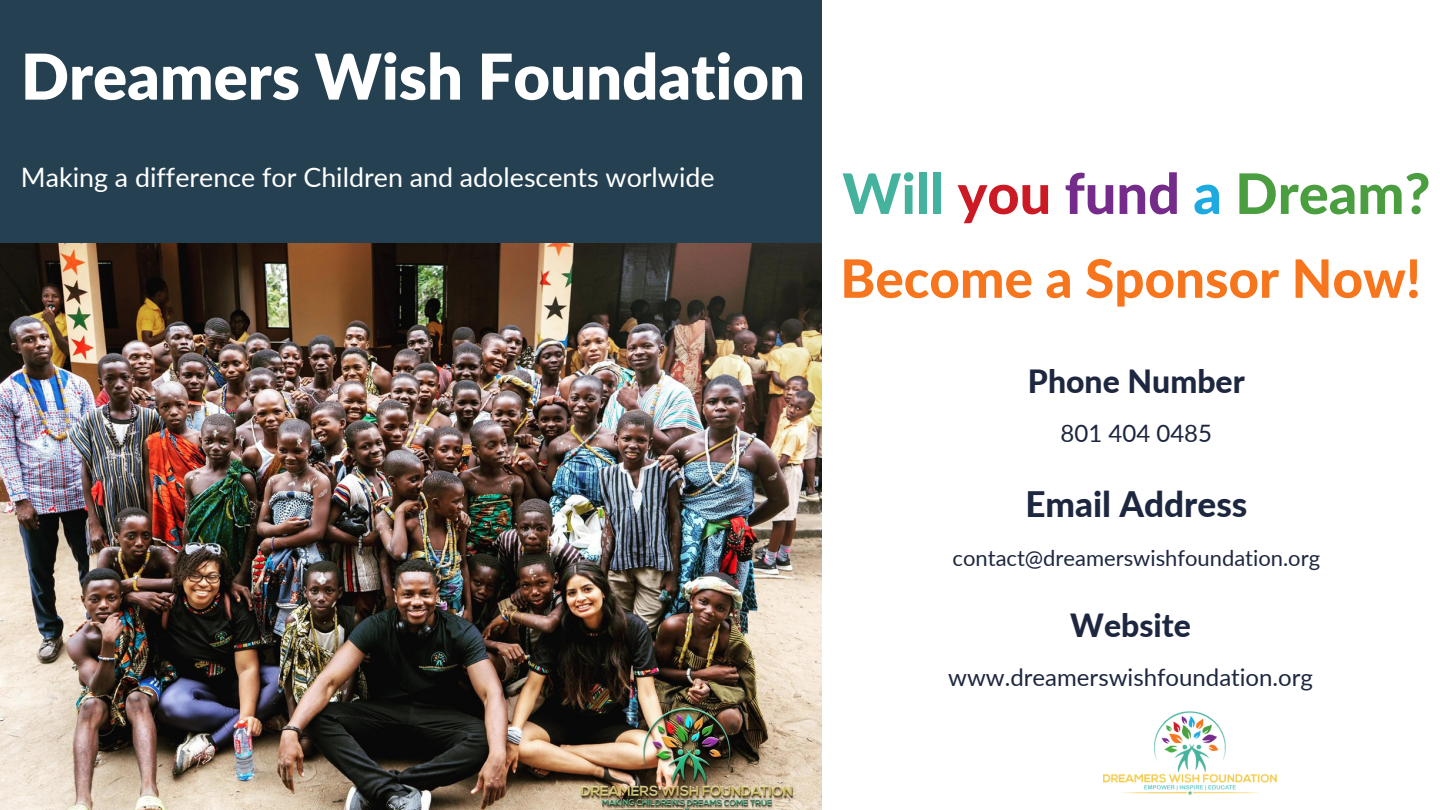
<style>
.page{position:relative;width:1440px;height:810px;background:#fff}
.page>*{position:absolute;margin:0;border:0;box-sizing:border-box;transform-origin:0 0}
.t1{font:900 63.2px "Lato";color:#fff}
.t2{font:800 55.9px "Lato";color:#4a9e3f}
.t3{font:800 52.9px "Lato";color:#f6751d}
.t4{font:800 35.1px "Lato";color:#1e2740}
.t5{font:800 32px "Lato";color:#1e2740}
.t6{font:26.8px "Lato";color:#fff}
.t7{font:24px "Lato";color:#1e2740}
.t8{font:22px "Lato";color:#1e2740}
.s1{color:#45b29d}
.s2{color:#cb1a24}
.s3{color:#742b8a}
.s4{color:#1daae1}
</style>
<div class="page">
<div style="left:0;top:0;width:821px;height:795px;background:#254151"></div>
<img style="left:0;top:244px;width:821px;height:566px">
<img style="left:1104px;top:711px;width:173px;height:84px">
<p class="t1" style="left:21px;top:37px;width:786px">Dreamers Wish Foundation</p>
<p class="t6" style="left:21px;top:161px;width:695px">Making a difference for Children and adolescents worlwide</p>
<p class="t2" style="left:842px;top:159px;width:590px"><span class="s1">Will</span> <span class="s2">you</span> <span class="s3">fund</span> <span class="s4">a</span> Dream?</p>
<p class="t3" style="left:840px;top:246px;width:582px">Become a Sponsor Now!</p>
<p class="t5" style="left:1028px;top:361px;width:218px">Phone Number</p>
<p class="t7" style="left:1061px;top:419px;width:153px">801 404 0485</p>
<p class="t4" style="left:1025px;top:483px;width:224px">Email Address</p>
<p class="t8" style="left:953px;top:544px;width:369px">contact@dreamerswishfoundation.org</p>
<p class="t5" style="left:1070px;top:605px;width:122px">Website</p>
<p class="t7" style="left:948px;top:663px;width:366px">www.dreamerswishfoundation.org</p>
</div>
